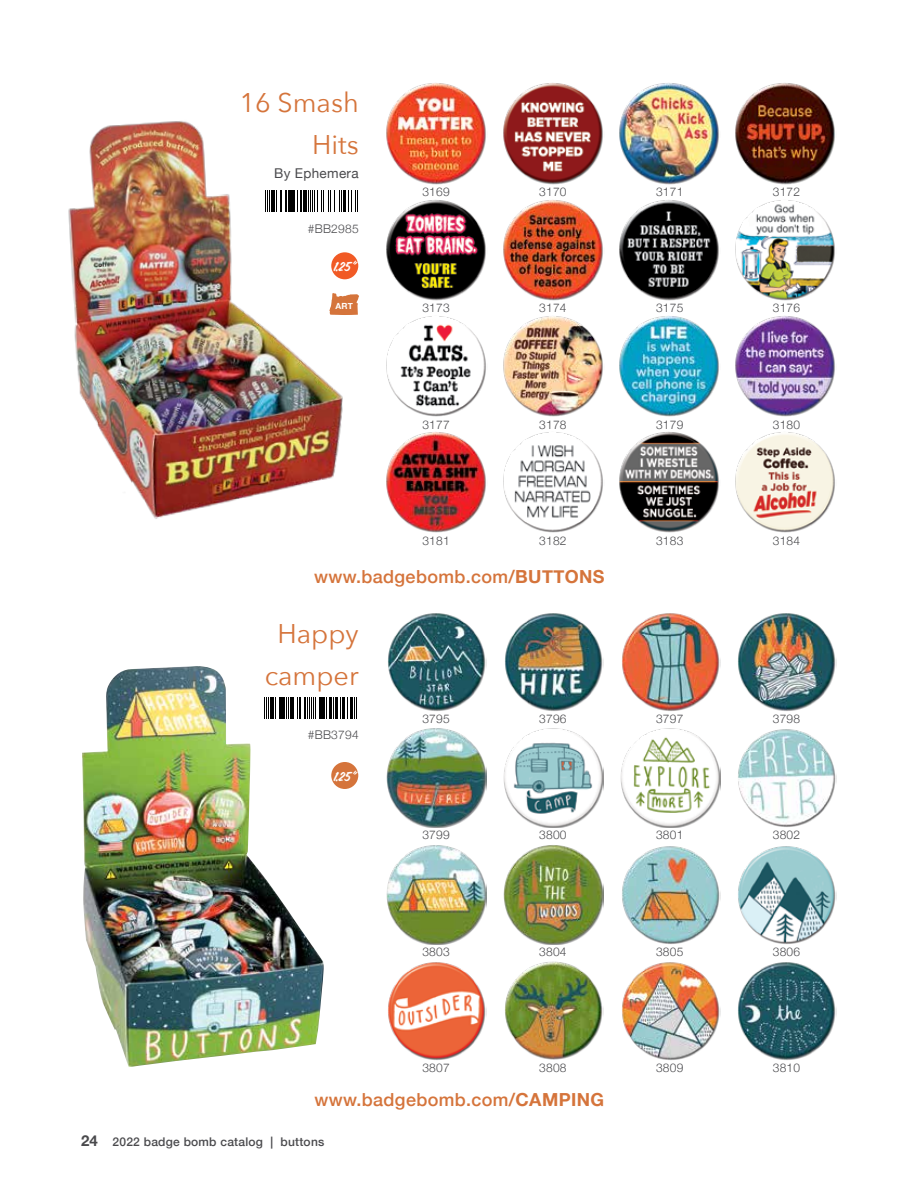
<style>
.page{position:relative;width:918px;height:1188px;background:#fff}
.page>*{position:absolute;margin:0;border:0;box-sizing:border-box;transform-origin:0 0}
.t1{font:27px/42px "Avenir Next";color:#d5743b;text-align:center}
.t2{font:500 18px "Helvetica Neue";letter-spacing:.02em;color:#d5743b}
.t3{font:14.4px "Sign Painter House Brush";color:#fff}
.t4{font:13.5px "Helvetica Neue";letter-spacing:.025em;color:#4a4a4d}
.t5{font:300 12px "Helvetica Neue";letter-spacing:.02em;color:#4a4a4d}
.t6{font:500 12px "Helvetica Neue";letter-spacing:.02em;color:#4a4a4d}
.t7{font:700 8.4px "Helvetica Neue";color:#fff}
.s1{font-weight:700}
.s2{font-weight:700;font-size:15px}
</style>
<div class="page">
<img style="left:82px;top:666px;width:242px;height:401px">
<img style="left:388px;top:613px;width:99px;height:98px">
<img style="left:386px;top:728px;width:101px;height:100px">
<img style="left:386px;top:845px;width:101px;height:99px">
<img style="left:388px;top:962px;width:99px;height:98px">
<img style="left:505px;top:613px;width:98px;height:98px">
<img style="left:503px;top:728px;width:100px;height:100px">
<img style="left:503px;top:845px;width:100px;height:99px">
<img style="left:505px;top:961px;width:98px;height:99px">
<img style="left:622px;top:613px;width:98px;height:98px">
<img style="left:620px;top:728px;width:100px;height:100px">
<img style="left:622px;top:846px;width:98px;height:98px">
<img style="left:622px;top:962px;width:98px;height:98px">
<img style="left:738px;top:613px;width:99px;height:98px">
<img style="left:738px;top:729px;width:99px;height:98px">
<img style="left:738px;top:846px;width:99px;height:98px">
<img style="left:738px;top:962px;width:99px;height:98px">
<div style="left:252px;top:697px;width:115px;height:22px;background:#fff"></div>
<svg style="left:264px;top:697px;width:5px;height:22px"></svg>
<hr style="left:270px;top:697px;width:4px;height:22px;background:#000">
<svg style="left:275px;top:697px;width:1px;height:22px"></svg>
<hr style="left:279px;top:697px;width:2px;height:22px;background:#000">
<hr style="left:281px;top:697px;width:4px;height:22px;background:#000">
<svg style="left:286px;top:697px;width:3px;height:22px"></svg>
<hr style="left:290px;top:697px;width:4px;height:22px;background:#000">
<svg style="left:297px;top:697px;width:1px;height:22px"></svg>
<hr style="left:299px;top:697px;width:2px;height:22px;background:#000">
<hr style="left:304px;top:697px;width:2px;height:22px;background:#000">
<svg style="left:307px;top:697px;width:9px;height:22px"></svg>
<hr style="left:319px;top:697px;width:3px;height:22px;background:#000">
<hr style="left:322px;top:697px;width:2px;height:22px;background:#000">
<svg style="left:326px;top:697px;width:1px;height:22px"></svg>
<hr style="left:329px;top:697px;width:3px;height:22px;background:#000">
<svg style="left:333px;top:697px;width:1px;height:22px"></svg>
<hr style="left:335px;top:697px;width:3px;height:22px;background:#000">
<svg style="left:340px;top:697px;width:1px;height:22px"></svg>
<hr style="left:342px;top:697px;width:3px;height:22px;background:#000">
<svg style="left:347px;top:697px;width:1px;height:22px"></svg>
<hr style="left:350px;top:697px;width:3px;height:22px;background:#000">
<svg style="left:354px;top:697px;width:3px;height:22px"></svg>
<div style="left:331px;top:762px;width:27px;height:27px;background:#d5743b;border-radius:50%"></div>
<img style="left:386px;top:83px;width:100px;height:102px">
<img style="left:386px;top:200px;width:100px;height:101px">
<img style="left:386px;top:316px;width:100px;height:101px">
<img style="left:386px;top:432px;width:100px;height:101px">
<img style="left:503px;top:83px;width:100px;height:102px">
<img style="left:503px;top:200px;width:100px;height:101px">
<img style="left:503px;top:316px;width:100px;height:101px">
<img style="left:503px;top:432px;width:100px;height:101px">
<img style="left:619px;top:83px;width:100px;height:102px">
<img style="left:619px;top:200px;width:100px;height:101px">
<img style="left:619px;top:316px;width:100px;height:101px">
<img style="left:619px;top:431px;width:100px;height:102px">
<img style="left:735px;top:83px;width:100px;height:102px">
<img style="left:735px;top:200px;width:100px;height:101px">
<img style="left:735px;top:316px;width:100px;height:101px">
<img style="left:735px;top:432px;width:100px;height:101px">
<img style="left:68px;top:121px;width:291px;height:398px">
<div style="left:254px;top:190px;width:115px;height:21px;background:#fff"></div>
<svg style="left:265px;top:190px;width:5px;height:21px"></svg>
<hr style="left:271px;top:190px;width:4px;height:21px;background:#000">
<svg style="left:276px;top:190px;width:1px;height:21px"></svg>
<hr style="left:280px;top:190px;width:2px;height:21px;background:#000">
<hr style="left:285px;top:190px;width:2px;height:21px;background:#000">
<svg style="left:288px;top:190px;width:1px;height:21px"></svg>
<hr style="left:290px;top:190px;width:2px;height:21px;background:#000">
<hr style="left:292px;top:190px;width:3px;height:21px;background:#000">
<svg style="left:297px;top:190px;width:1px;height:21px"></svg>
<hr style="left:300px;top:190px;width:2px;height:21px;background:#000">
<hr style="left:303px;top:190px;width:4px;height:21px;background:#000">
<svg style="left:308px;top:190px;width:34px;height:21px"></svg>
<hr style="left:343px;top:190px;width:3px;height:21px;background:#000">
<svg style="left:348px;top:190px;width:10px;height:21px"></svg>
<div style="left:331px;top:252px;width:27px;height:27px;background:#f15a25;border-radius:50%"></div>
<svg style="left:329px;top:293px;width:30px;height:22px"></svg>
<h1 class="t1" style="left:239px;top:80px;width:121px;text-align:right">16 Smash<br>Hits</h1>
<p class="t4" style="left:274px;top:163px;width:86px">By Ephemera</p>
<p class="t5" style="left:308px;top:219px;width:52px">#BB2985</p>
<p class="t3" style="left:334px;top:260px;width:23px">1.25”</p>
<p class="t7" style="left:336px;top:299px;width:19px">ART</p>
<p class="t5" style="left:422px;top:182px;width:29px">3169</p>
<p class="t5" style="left:422px;top:298px;width:29px">3173</p>
<p class="t5" style="left:422px;top:415px;width:29px">3177</p>
<p class="t5" style="left:422px;top:531px;width:29px">3181</p>
<p class="t5" style="left:539px;top:182px;width:29px">3170</p>
<p class="t5" style="left:539px;top:298px;width:29px">3174</p>
<p class="t5" style="left:539px;top:415px;width:29px">3178</p>
<p class="t5" style="left:539px;top:531px;width:29px">3182</p>
<h2 class="t2" style="left:314px;top:562px;width:292px">www.badgebomb.com/<span class="s1">BUTTONS</span></h2>
<h1 class="t1" style="left:265px;top:611px;width:96px">Happy camper</h1>
<p class="t5" style="left:308px;top:725px;width:52px">#BB3794</p>
<p class="t3" style="left:334px;top:769px;width:23px">1.25”</p>
<p class="t5" style="left:422px;top:709px;width:29px">3795</p>
<p class="t5" style="left:422px;top:825px;width:29px">3799</p>
<p class="t5" style="left:422px;top:942px;width:29px">3803</p>
<p class="t5" style="left:422px;top:1058px;width:29px">3807</p>
<p class="t5" style="left:539px;top:709px;width:29px">3796</p>
<p class="t5" style="left:539px;top:825px;width:29px">3800</p>
<p class="t5" style="left:539px;top:942px;width:29px">3804</p>
<p class="t5" style="left:539px;top:1058px;width:29px">3808</p>
<h2 class="t2" style="left:314px;top:1085px;width:291px">www.badgebomb.com/<span class="s1">CAMPING</span></h2>
<p class="t6" style="left:81px;top:1132px;width:245px"><span class="s2">24</span> 2022 badge bomb catalog | buttons</p>
<p class="t5" style="left:656px;top:182px;width:29px">3171</p>
<p class="t5" style="left:656px;top:298px;width:29px">3175</p>
<p class="t5" style="left:656px;top:415px;width:29px">3179</p>
<p class="t5" style="left:656px;top:531px;width:29px">3183</p>
<p class="t5" style="left:656px;top:709px;width:29px">3797</p>
<p class="t5" style="left:656px;top:825px;width:29px">3801</p>
<p class="t5" style="left:656px;top:942px;width:29px">3805</p>
<p class="t5" style="left:656px;top:1058px;width:29px">3809</p>
<p class="t5" style="left:773px;top:182px;width:29px">3172</p>
<p class="t5" style="left:773px;top:298px;width:29px">3176</p>
<p class="t5" style="left:773px;top:415px;width:29px">3180</p>
<p class="t5" style="left:773px;top:531px;width:29px">3184</p>
<p class="t5" style="left:773px;top:709px;width:29px">3798</p>
<p class="t5" style="left:773px;top:825px;width:29px">3802</p>
<p class="t5" style="left:773px;top:942px;width:29px">3806</p>
<p class="t5" style="left:773px;top:1058px;width:29px">3810</p>
</div>
